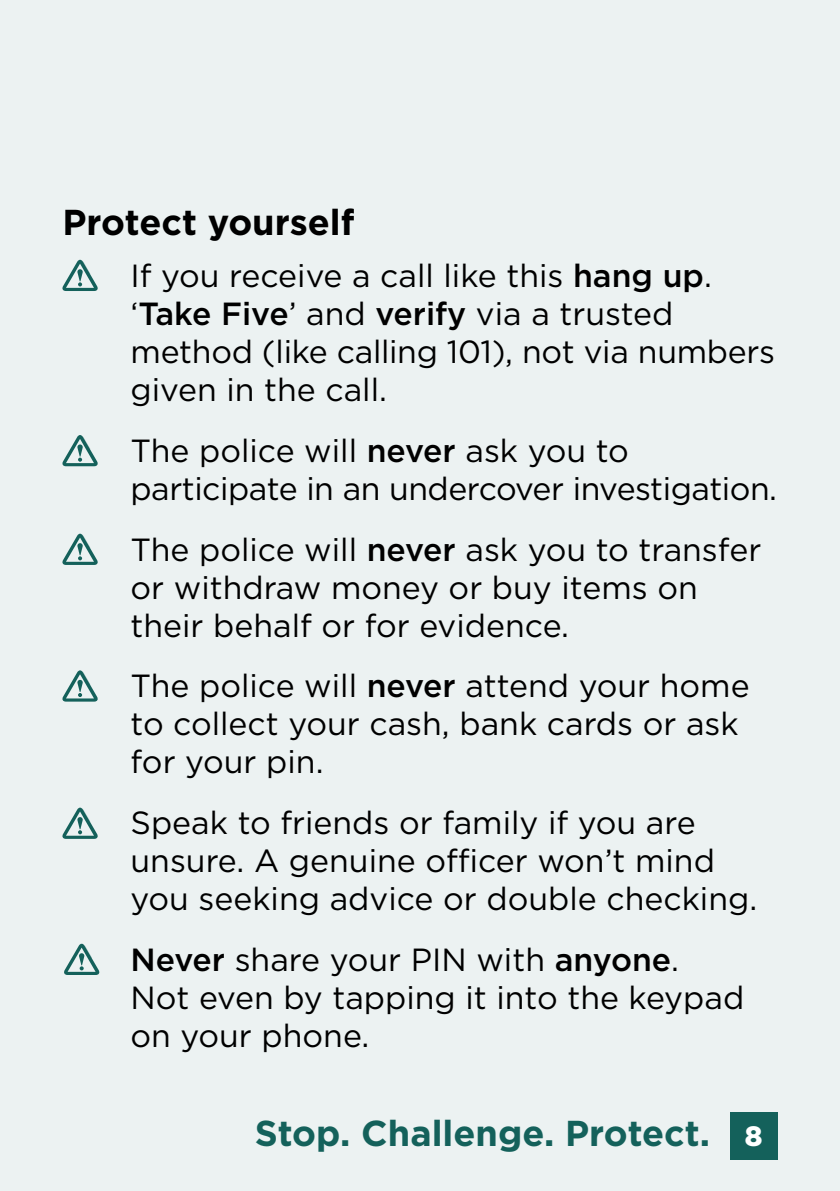
<style>
.page{position:relative;width:840px;height:1191px;background:#fff}
.page>*{position:absolute;margin:0;border:0;box-sizing:border-box;transform-origin:0 0}
.t1{font:700 36px "Gotham";color:#14615b}
.t2{font:700 36px "Gotham";color:#000}
.t3{font:32px/38px "Gotham";color:#000}
.t4{font:900 28px "Gotham";color:#fff}
.s1{font-weight:500}
</style>
<div class="page">
<div style="left:0;top:0;width:839px;height:1191px;background:#ecf2f2"></div>
<div style="left:729px;top:1112px;width:48px;height:48px;background:#14615b"></div>
<svg style="left:62px;top:259px;width:36px;height:32px"></svg>
<svg style="left:62px;top:435px;width:36px;height:31px"></svg>
<svg style="left:62px;top:533px;width:36px;height:32px"></svg>
<svg style="left:62px;top:670px;width:36px;height:31px"></svg>
<svg style="left:62px;top:807px;width:36px;height:32px"></svg>
<svg style="left:64px;top:943px;width:36px;height:32px"></svg>
<p class="t2" style="left:62px;top:201px;width:293px">Protect yourself</p>
<p class="t3" style="left:130px;top:256px;width:645px">If you receive a call like this <span class="s1">hang up</span>. ‘<span class="s1">Take Five</span>’ and <span class="s1">verify</span> via a trusted method (like calling 101), not via numbers given in the call.</p>
<p class="t3" style="left:130px;top:431px;width:647px">The police will <span class="s1">never</span> ask you to participate in an undercover investigation.</p>
<p class="t3" style="left:130px;top:529px;width:632px">The police will <span class="s1">never</span> ask you to transfer or withdraw money or buy items on their behalf or for evidence.</p>
<p class="t3" style="left:130px;top:666px;width:620px">The police will <span class="s1">never</span> attend your home to collect your cash, bank cards or ask for your pin.</p>
<p class="t3" style="left:130px;top:803px;width:627px">Speak to friends or family if you are unsure. A genuine officer won’t mind you seeking advice or double checking.</p>
<p class="t3" style="left:130px;top:940px;width:615px"><span class="s1">Never</span> share your PIN with <span class="s1">anyone</span>.<br>Not even by tapping it into the keypad on your phone.</p>
<p class="t1" style="left:255px;top:1112px;width:456px">Stop. Challenge. Protect.</p>
<p class="t4" style="left:744px;top:1117px;width:19px">8</p>
</div>
